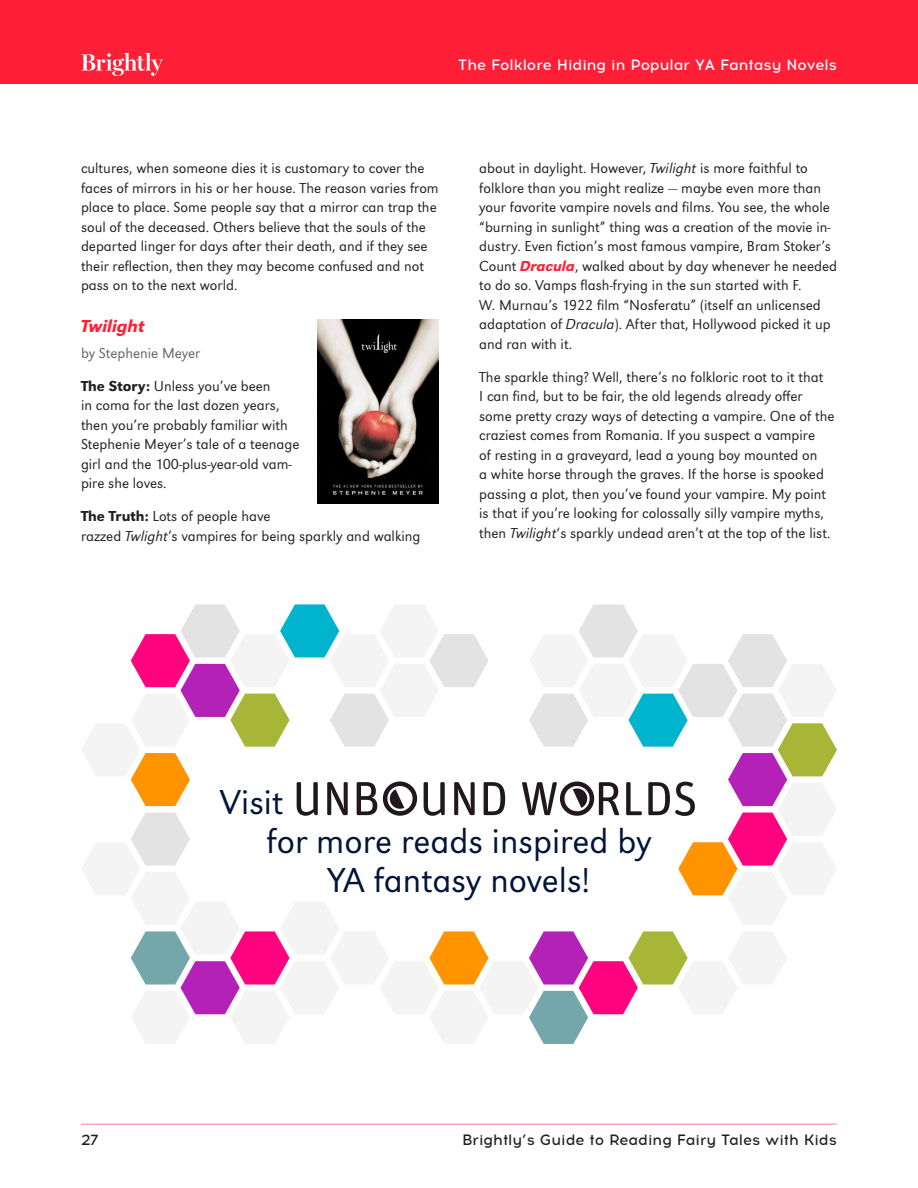
<style>
.page{position:relative;width:918px;height:1188px;background:#fff}
.page>*{position:absolute;margin:0;border:0;box-sizing:border-box;transform-origin:0 0}
.t1{font:300 36px "URW Grotesk TOT";color:#001538}
.t2{font:italic 500 18px "URW Grotesk TOT";color:#ff1f37}
.t3{font:300 15px/19.5px "URW Grotesk TOT";color:#231f20}
.t4{font:500 15px "Acrom";color:#231f20}
.t5{font:500 15px "Acrom";color:#fff}
.t6{font:300 15px "URW Grotesk TOT";color:#636466}
.s1{font-weight:500}
.s2{font-style:italic}
.s3{font-weight:500;font-style:italic;color:#ff1f37}
</style>
<div class="page">
<div style="left:0;top:0;width:918px;height:83px;background:#ff1f37"></div>
<svg style="left:81px;top:53px;width:82px;height:23px"></svg>
<hr style="left:81px;top:1124px;width:756px;height:1px;background:#ffa8ba">
<img style="left:317px;top:320px;width:122px;height:183px">
<svg style="left:82px;top:604px;width:755px;height:440px"></svg>
<p class="t5" style="left:458px;top:54px;width:380px">The Folklore Hiding in Popular YA Fantasy Novels</p>
<p class="t3" style="left:81px;top:159px;width:359px">cultures, when someone dies it is customary to cover the faces of mirrors in his or her house. The reason varies from place to place. Some people say that a mirror can trap the soul of the deceased. Others believe that the souls of the departed linger for days after their death, and if they see their reflection, then they may become confused and not pass on to the next world.</p>
<p class="t2" style="left:81px;top:315px;width:65px">Twilight</p>
<p class="t6" style="left:81px;top:344px;width:121px">by Stephenie Meyer</p>
<p class="t3" style="left:81px;top:376px;width:220px"><span class="s1">The Story:</span> Unless you’ve been<br>in coma for the last dozen years, then you’re probably familiar with<br>Stephenie Meyer’s tale of a teenage girl and the 100-plus-year-old vam&shy;pire she loves.</p>
<p class="t3" style="left:81px;top:507px;width:341px"><span class="s1">The Truth:</span> Lots of people have<br>razzed <span class="s2">Twlight</span>’s vampires for being sparkly and walking</p>
<p class="t3" style="left:479px;top:159px;width:359px">about in daylight. However, <span class="s2">Twilight</span> is more faithful to folklore than you might realize — maybe even more than your favorite vampire novels and films. You see, the whole “burning in sunlight” thing was a creation of the movie in&shy;dustry. Even fiction’s most famous vampire, Bram Stoker’s Count <span class="s3">Dracula</span>, walked about by day whenever he needed to do so. Vamps flash-frying in the sun started with F.<br>W. Murnau’s 1922 film “Nosferatu” (itself an unlicensed adaptation of <span class="s2">Dracula</span>). After that, Hollywood picked it up and ran with it.</p>
<p class="t3" style="left:479px;top:367px;width:357px">The sparkle thing? Well, there’s no folkloric root to it that<br>I can find, but to be fair, the old legends already offer some pretty crazy ways of detecting a vampire. One of the craziest comes from Romania. If you suspect a vampire<br>of resting in a graveyard, lead a young boy mounted on<br>a white horse through the graves. If the horse is spooked passing a plot, then you’ve found your vampire. My point is that if you’re looking for colossally silly vampire myths, then <span class="s2">Twilight</span>‘s sparkly undead aren’t at the top of the list.</p>
<h1 class="t1" style="left:220px;top:782px;width:65px">Visit</h1>
<h1 class="t1" style="left:267px;top:821px;width:386px">for more reads inspired by</h1>
<h1 class="t1" style="left:328px;top:860px;width:264px">YA fantasy novels!</h1>
<p class="t4" style="left:81px;top:1130px;width:19px">27</p>
<p class="t4" style="left:462px;top:1130px;width:376px">Brightly’s Guide to Reading Fairy Tales with Kids</p>
</div>
